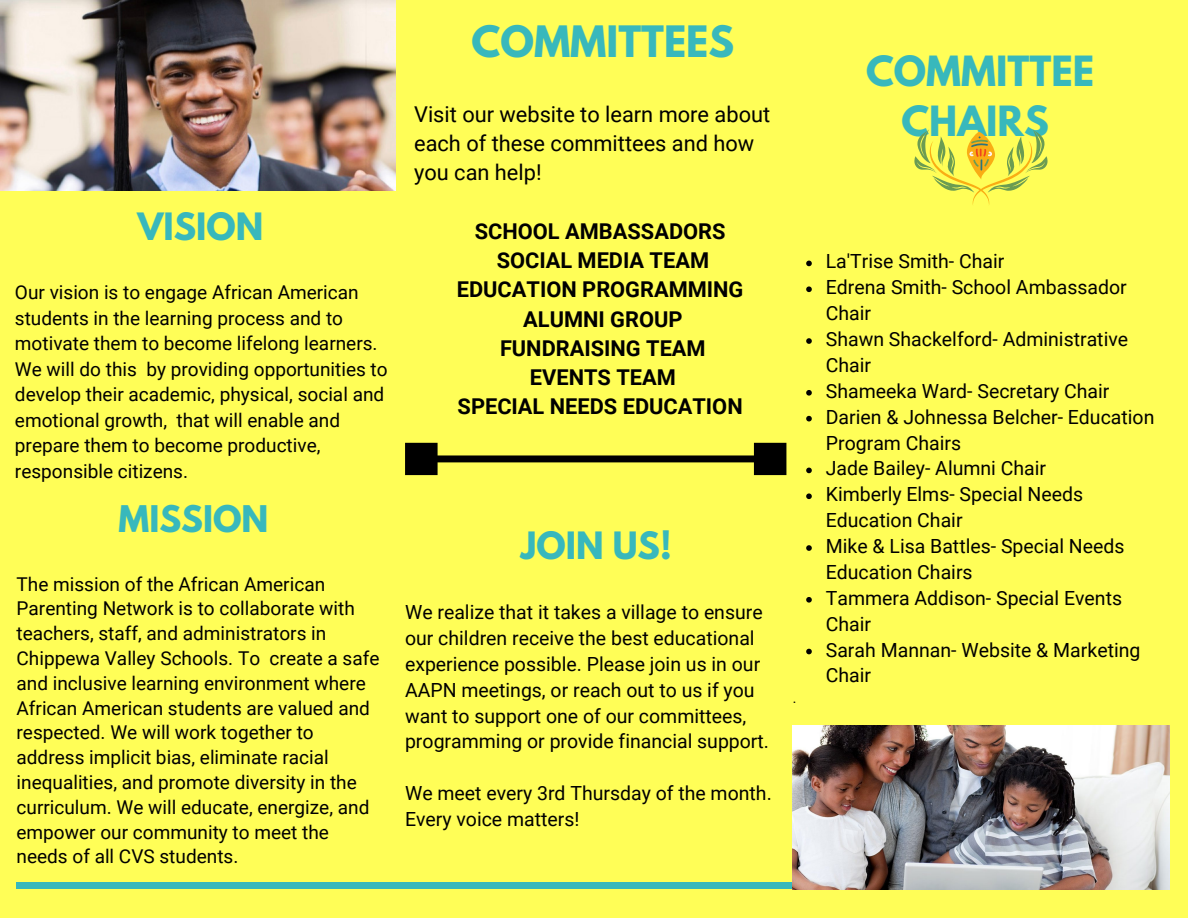
<style>
.page{position:relative;width:1188px;height:918px;background:#fffe57}
.page>*{position:absolute;margin:0;border:0;box-sizing:border-box;transform-origin:0 0}
.t1{font:700 38.4px "League Spartan";color:#38b8bc}
.t2{font:700 36.9px/49.5px "League Spartan";color:#38b8bc;text-align:center}
.t3{font:700 33.45px "League Spartan";color:#38b8bc}
.t4{font:700 33.3px "League Spartan";color:#38b8bc}
.t5{font:700 32.55px "League Spartan";color:#38b8bc}
.t6{font:700 21.75px "Roboto";color:#000}
.t7{font:21.75px/29.2px "Roboto";color:#000}
.t8{font:19.5px/25.8px "Roboto";color:#000}
.t9{font:19.05px/24.8px "Roboto";color:#000}
.t10{font:13.8px "Roboto";color:#000}
</style>
<div class="page">
<div style="left:16px;top:882px;width:1140px;height:7px;background:#38b8bc"></div>
<img style="left:0;top:0;width:396px;height:190px">
<svg style="left:806px;top:261px;width:6px;height:5px"></svg>
<svg style="left:806px;top:286px;width:6px;height:6px"></svg>
<svg style="left:806px;top:338px;width:6px;height:6px"></svg>
<svg style="left:806px;top:390px;width:6px;height:6px"></svg>
<svg style="left:806px;top:416px;width:6px;height:5px"></svg>
<svg style="left:806px;top:468px;width:6px;height:5px"></svg>
<svg style="left:806px;top:493px;width:6px;height:6px"></svg>
<svg style="left:806px;top:545px;width:6px;height:6px"></svg>
<svg style="left:806px;top:597px;width:6px;height:6px"></svg>
<svg style="left:806px;top:649px;width:6px;height:5px"></svg>
<svg style="left:405px;top:443px;width:381px;height:32px"></svg>
<svg style="left:914px;top:129px;width:134px;height:76px"></svg>
<img style="left:792px;top:725px;width:378px;height:164px">
<p class="t1" style="left:472px;top:23px;width:264px">COMMITTEES</p>
<p class="t4" style="left:137px;top:210px;width:127px">VISION</p>
<p class="t9" style="left:15px;top:280px;width:374px;line-height:25.5px">Our vision is to engage African American students in the learning process and to motivate them to become lifelong learners.<br>We will do this by providing opportunities to develop their academic, physical, social and emotional growth, that will enable and prepare them to become productive, responsible citizens.</p>
<p class="t5" style="left:119px;top:502px;width:151px">MISSION</p>
<p class="t9" style="left:17px;top:572px;width:364px">The mission of the African American Parenting Network is to collaborate with teachers, staff, and administrators in Chippewa Valley Schools. To create a safe and inclusive learning environment where African American students are valued and respected. We will work together to address implicit bias, eliminate racial inequalities, and promote diversity in the curriculum. We will educate, energize, and empower our community to meet the needs of all CVS students.</p>
<p class="t7" style="left:414px;top:100px;width:358px">Visit our website to learn more about each of these committees and how you can help!</p>
<p class="t6" style="left:475px;top:219px;width:252px">SCHOOL AMBASSADORS</p>
<p class="t6" style="left:497px;top:248px;width:214px">SOCIAL MEDIA TEAM</p>
<p class="t6" style="left:457px;top:277px;width:288px">EDUCATION PROGRAMMING</p>
<p class="t6" style="left:523px;top:306px;width:161px">ALUMNI GROUP</p>
<p class="t6" style="left:500px;top:336px;width:207px">FUNDRAISING TEAM</p>
<p class="t6" style="left:530px;top:365px;width:147px">EVENTS TEAM</p>
<p class="t6" style="left:458px;top:394px;width:287px">SPECIAL NEEDS EDUCATION</p>
<p class="t3" style="left:521px;top:529px;width:152px">JOIN US!</p>
<p class="t8" style="left:405px;top:600px;width:365px">We realize that it takes a village to ensure our children receive the best educational experience possible. Please join us in our AAPN meetings, or reach out to us if you want to support one of our committees, programming or provide financial support.</p>
<p class="t8" style="left:405px;top:781px;width:368px">We meet every 3rd Thursday of the month.<br>Every voice matters!</p>
<p class="t10" style="left:793px;top:690px;width:5px">.</p>
<p class="t2" style="left:866px;top:51px;width:229px">COMMITTEE<br>CHAIRS</p>
<p class="t8" style="left:826px;top:249px;width:180px">La'Trise Smith- Chair</p>
<p class="t8" style="left:826px;top:275px;width:302px">Edrena Smith- School Ambassador<br>Chair</p>
<p class="t8" style="left:826px;top:327px;width:304px">Shawn Shackelford- Administrative<br>Chair</p>
<p class="t8" style="left:826px;top:378px;width:285px">Shameeka Ward- Secretary Chair</p>
<p class="t8" style="left:826px;top:404px;width:330px">Darien &amp; Johnessa Belcher- Education<br>Program Chairs</p>
<p class="t8" style="left:826px;top:456px;width:222px">Jade Bailey- Alumni Chair</p>
<p class="t8" style="left:826px;top:482px;width:259px">Kimberly Elms- Special Needs<br>Education Chair</p>
<p class="t8" style="left:826px;top:534px;width:300px">Mike &amp; Lisa Battles- Special Needs<br>Education Chairs</p>
<p class="t8" style="left:826px;top:585px;width:298px">Tammera Addison- Special Events<br>Chair</p>
<p class="t8" style="left:826px;top:637px;width:316px">Sarah Mannan- Website &amp; Marketing<br>Chair</p>
</div>
